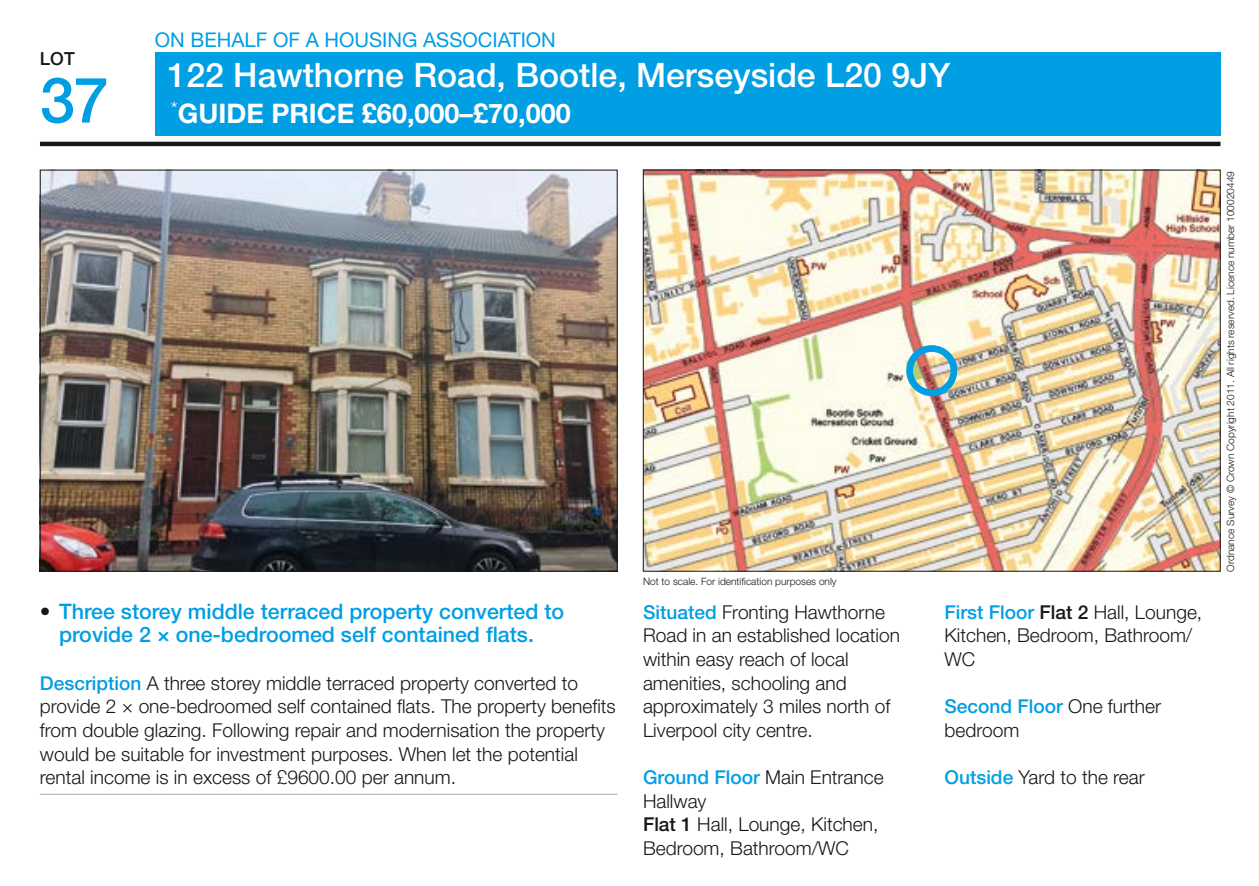
<style>
.page{position:relative;width:1259px;height:886px;background:#fff}
.page>*{position:absolute;margin:0;border:0;box-sizing:border-box;transform-origin:0 0}
.t1{font:500 63px "Helvetica Neue LT Std";color:#009ee3}
.t2{font:500 33.75px "Helvetica Neue LT Std";color:#fff}
.t3{font:700 27px "Helvetica Neue LT Std";color:#fff}
.t4{font:500 21.38px/23.6px "Helvetica Neue LT Std";color:#009ee3;text-align:center}
.t5{font:20.25px "Helvetica Neue LT Std";color:#009ee3}
.t6{font:300 19.12px/23.6px "Helvetica Neue LT Std";color:#181716}
.t7{font:500 18px "Helvetica Neue LT Std";color:#181716}
.t8{font:300 10.12px "Helvetica Neue LT Std";color:#181716}
.s1{color:#181716}
.s2{font-weight:500;color:#009ee3}
.s3{font-weight:500}
</style>
<div class="page">
<div style="left:155px;top:52px;width:1065px;height:84px;background:#009ee3"></div>
<hr style="left:40px;top:142px;width:1180px;height:4px;background:#181716">
<img style="left:42px;top:172px;width:573px;height:397px">
<img style="left:645px;top:172px;width:573px;height:397px">
<hr style="left:40px;top:794px;width:577px;height:1px;background:#b1b2b3">
<div style="left:906px;top:345px;width:51px;height:51px;border:7px solid #009ee3;border-radius:50%"></div>
<p class="t7" style="left:40px;top:47px;width:36px">LOT</p>
<h1 class="t1" style="left:40px;top:63px;width:70px">37</h1>
<p class="t5" style="left:155px;top:28px;width:402px">ON BEHALF OF A HOUSING ASSOCIATION</p>
<h2 class="t2" style="left:168px;top:55px;width:784px">122 Hawthorne Road, Bootle, Merseyside L20 9JY</h2>
<h3 class="t3" style="left:171px;top:96px;width:401px"><sup>*</sup>GUIDE PRICE £60,000–£70,000</h3>
<p class="t8" style="left:643px;top:575px;width:195px">Not to scale. For identification purposes only</p>
<p class="t4" style="left:40px;top:599px;width:526px"><span class="s1">•</span> Three storey middle terraced property converted to provide 2 × one-bedroomed self contained flats.</p>
<p class="t6" style="left:40px;top:671px;width:577px"><span class="s2">Description</span> A three storey middle terraced property converted to provide 2 × one-bedroomed self contained flats. The property benefits from double glazing. Following repair and modernisation the property would be suitable for investment purposes. When let the potential rental income is in excess of £9600.00 per annum.</p>
<p class="t6" style="left:643px;top:600px;width:258px"><span class="s2">Situated</span> Fronting Hawthorne<br>Road in an established location within easy reach of local amenities, schooling and approximately 3 miles north of<br>Liverpool city centre.</p>
<p class="t6" style="left:643px;top:765px;width:242px"><span class="s2">Ground Floor</span> Main Entrance<br>Hallway<br><span class="s3">Flat 1</span> Hall, Lounge, Kitchen,<br>Bedroom, Bathroom/WC</p>
<p class="t6" style="left:944px;top:600px;width:259px"><span class="s2">First Floor</span> <span class="s3">Flat 2</span> Hall, Lounge,<br>Kitchen, Bedroom, Bathroom/<br>WC</p>
<p class="t6" style="left:944px;top:694px;width:218px"><span class="s2">Second Floor</span> One further bedroom</p>
<p class="t6" style="left:944px;top:765px;width:202px"><span class="s2">Outside</span> Yard to the rear</p>
<p class="t8" style="left:1224px;top:571px;width:402px;rotate:-90deg">Ordnance Survey © Crown Copyright 2011. All rights reserved. Licence number 100020449</p>
</div>
